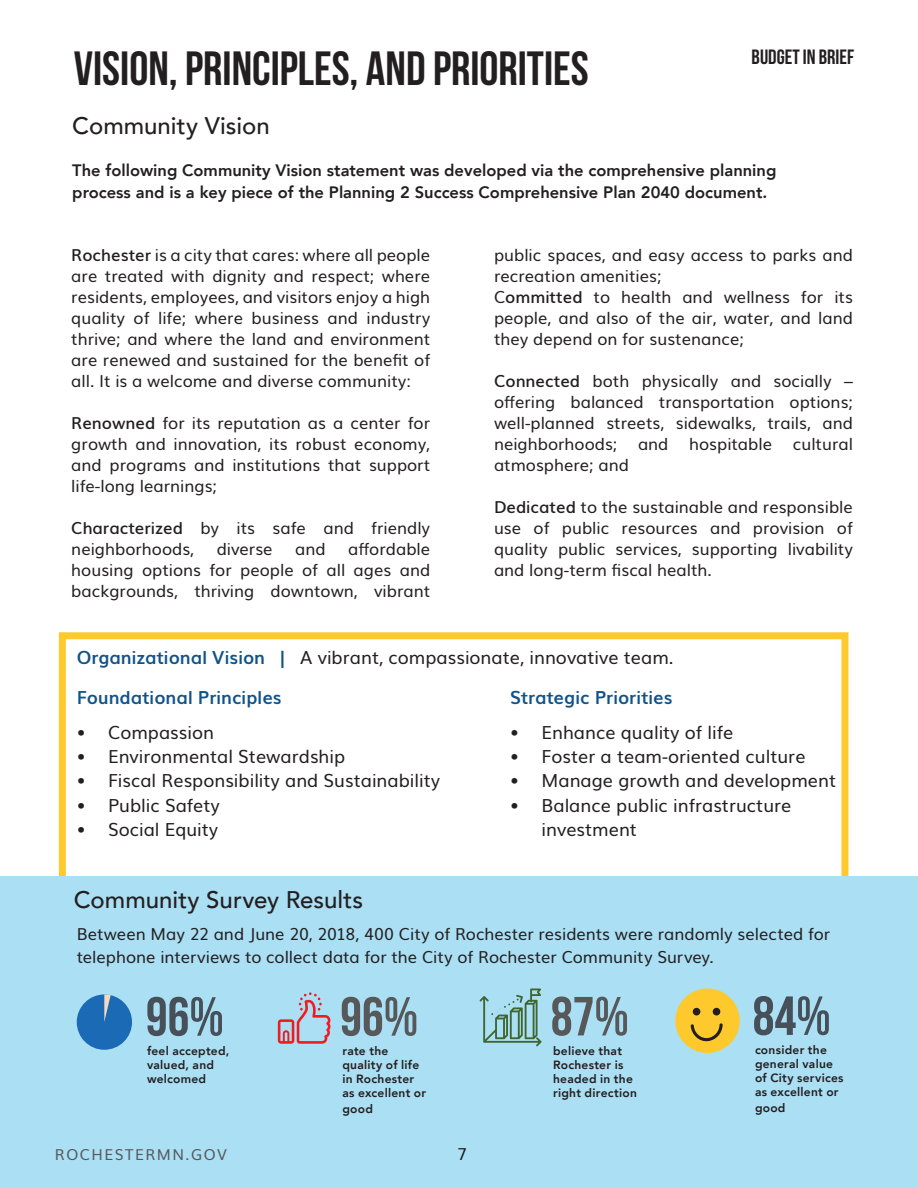
<style>
.page{position:relative;width:918px;height:1188px;background:#fff}
.page>*{position:absolute;margin:0;border:0;box-sizing:border-box;transform-origin:0 0}
.Slogans_Bebas_Neue{font:55.05px "Bebas Neue";color:#474f59}
.Slogans_Bebas_Neue-2{font:55.05px "Bebas Neue";color:#57585a}
.Headers{font:48px "Bebas Neue";color:#231f20}
.Slogans_Titilium{font:500 24px "Avenir";color:#231f20}
.Headers-2{font:20.7px "Bebas Neue";color:#231f20}
.Subtitles{font:18px/24.5px "Muli";color:#231f20}
.Subtitles-2{font:700 18px "Muli";letter-spacing:.005em;color:#115388}
.Contents{font:16.5px/21px "Muli";color:#231f20;text-align:justify}
.Subtitles-3{font:800 16.5px/22.5px "Avenir";color:#231f20}
.Subtitles-4{font:16.5px "Muli";color:#231f20}
.Headers-3{font:15px "Muli";letter-spacing:.1em;color:#57585a}
.Contents-2{font:800 12px/14.1px "Avenir";letter-spacing:.02em;color:#231f20}
.s1{font-weight:600}
.s2{font-weight:700;color:#115388}
</style>
<div class="page">
<div style="left:59px;top:632px;width:789px;height:289px;border:7px solid #fec92d"></div>
<div style="left:0;top:876px;width:918px;height:312px;background:#abdff4"></div>
<div style="left:77px;top:994px;width:55px;height:56px;background:#1b6ab5;border-radius:50%"></div>
<svg style="left:104px;top:994px;width:8px;height:28px"></svg>
<svg style="left:278px;top:992px;width:52px;height:52px"></svg>
<div style="left:675px;top:989px;width:65px;height:64px;background:#fec92d;border-radius:50%"></div>
<div style="left:693px;top:1008px;width:7px;height:7px;background:#231f20;border-radius:50%"></div>
<div style="left:713px;top:1008px;width:7px;height:7px;background:#231f20;border-radius:50%"></div>
<svg style="left:691px;top:1023px;width:32px;height:19px"></svg>
<svg style="left:480px;top:989px;width:62px;height:57px"></svg>
<p class="Headers" style="left:74px;top:42px;width:516px">VISION, PRINCIPLES, AND PRIORITIES</p>
<p class="Slogans_Titilium" style="left:72px;top:105px;width:199px">Community Vision</p>
<p class="Headers-2" style="left:752px;top:46px;width:104px">BUDGET IN BRIEF</p>
<p class="Subtitles-3" style="left:72px;top:159px;width:706px">The following Community Vision statement was developed via the comprehensive planning process and is a key piece of the Planning 2 Success Comprehensive Plan 2040 document.</p>
<p class="Contents" style="left:71px;top:243px;width:360px"><span class="s1">Rochester</span> is a city that cares: where all people are treated with dignity and respect; where residents, employees, and visitors enjoy a high quality of life; where business and industry thrive; and where the land and environment are renewed and sustained for the benefit of all. It is a welcome and diverse community:</p>
<p class="Contents" style="left:71px;top:411px;width:360px"><span class="s1">Renowned</span> for its reputation as a center for growth and innovation, its robust economy, and programs and institutions that support life-long learnings;</p>
<p class="Contents" style="left:71px;top:516px;width:360px"><span class="s1">Characterized</span> by its safe and friendly neighborhoods,</p>
<p class="Contents" style="left:71px;top:537px;width:360px;text-indent:277px">affordable housing options for people of all ages and backgrounds, thriving downtown, vibrant</p>
<p class="Contents" style="left:217px;top:537px;width:58px">diverse</p>
<p class="Contents" style="left:295px;top:537px;width:32px">and</p>
<p class="Contents" style="left:494px;top:243px;width:360px">public spaces, and easy access to parks and recreation amenities;</p>
<p class="Contents" style="left:494px;top:285px;width:360px">C<span class="s1">ommitted</span> to health and wellness for its people, and also of the air, water, and land they depend on for sustenance;</p>
<p class="Contents" style="left:494px;top:369px;width:360px"><span class="s1">Connected</span> both physically and socially – offering balanced transportation options; well-planned streets, sidewalks, trails, and neighborhoods;</p>
<p class="Contents" style="left:638px;top:432px;width:32px">and</p>
<p class="Contents" style="left:689px;top:432px;width:84px">hospitable</p>
<p class="Contents" style="left:793px;top:432px;width:62px">cultural</p>
<p class="Contents" style="left:494px;top:453px;width:136px">atmosphere; and</p>
<p class="Contents" style="left:494px;top:495px;width:360px"><span class="s1">Dedicated</span> to the sustainable and responsible use of public resources and provision of quality public services, supporting livability and long-term fiscal health.</p>
<p class="Subtitles" style="left:77px;top:644px;width:598px"><span class="s2">Organizational Vision |</span> A vibrant, compassionate, innovative team.</p>
<p class="Subtitles-2" style="left:77px;top:683px;width:206px">Foundational Principles</p>
<p class="Subtitles" style="left:77px;top:718px;width:139px">• Compassion</p>
<p class="Subtitles" style="left:77px;top:743px;width:270px">• Environmental Stewardship</p>
<p class="Subtitles" style="left:77px;top:767px;width:365px">• Fiscal Responsibility and Sustainability</p>
<p class="Subtitles" style="left:77px;top:792px;width:145px">• Public Safety</p>
<p class="Subtitles" style="left:77px;top:816px;width:143px">• Social Equity</p>
<p class="Subtitles-2" style="left:510px;top:683px;width:164px">Strategic Priorities</p>
<p class="Subtitles" style="left:510px;top:718px;width:225px">• Enhance quality of life</p>
<p class="Subtitles" style="left:510px;top:743px;width:297px">• Foster a team-oriented culture</p>
<p class="Subtitles" style="left:510px;top:767px;width:327px">• Manage growth and development</p>
<p class="Subtitles" style="left:542px;top:792px;width:251px;text-indent:-31px">• Balance public infrastructure investment</p>
<p class="Slogans_Titilium" style="left:74px;top:879px;width:291px">Community Survey Results</p>
<p class="Contents" style="left:77px;top:922px;width:755px;line-height:22.5px">Between May 22 and June 20, 2018, 400 City of Rochester residents were randomly selected for telephone interviews to collect data for the City of Rochester Community Survey.</p>
<p class="Slogans_Bebas_Neue" style="left:146px;top:986px;width:80px">96%</p>
<p class="Contents-2" style="left:147px;top:1044px;width:84px">feel accepted, valued, and welcomed</p>
<p class="Slogans_Bebas_Neue-2" style="left:340px;top:986px;width:80px">96%</p>
<p class="Contents-2" style="left:342px;top:1044px;width:85px">rate the quality of life in Rochester as excellent or</p>
<p class="Contents-2" style="left:342px;top:1102px;width:32px">good</p>
<p class="Headers-3" style="left:55px;top:1142px;width:174px">ROCHESTERMN.GOV</p>
<p class="Subtitles-4" style="left:457px;top:1141px;width:11px">7</p>
<p class="Slogans_Bebas_Neue-2" style="left:551px;top:986px;width:80px">87%</p>
<p class="Contents-2" style="left:553px;top:1044px;width:85px">believe that<br>Rochester is headed in the right direction</p>
<p class="Slogans_Bebas_Neue" style="left:753px;top:986px;width:80px">84%</p>
<p class="Contents-2" style="left:755px;top:1043px;width:90px">consider the general value of City services as excellent or</p>
<p class="Contents-2" style="left:755px;top:1101px;width:32px">good</p>
</div>
